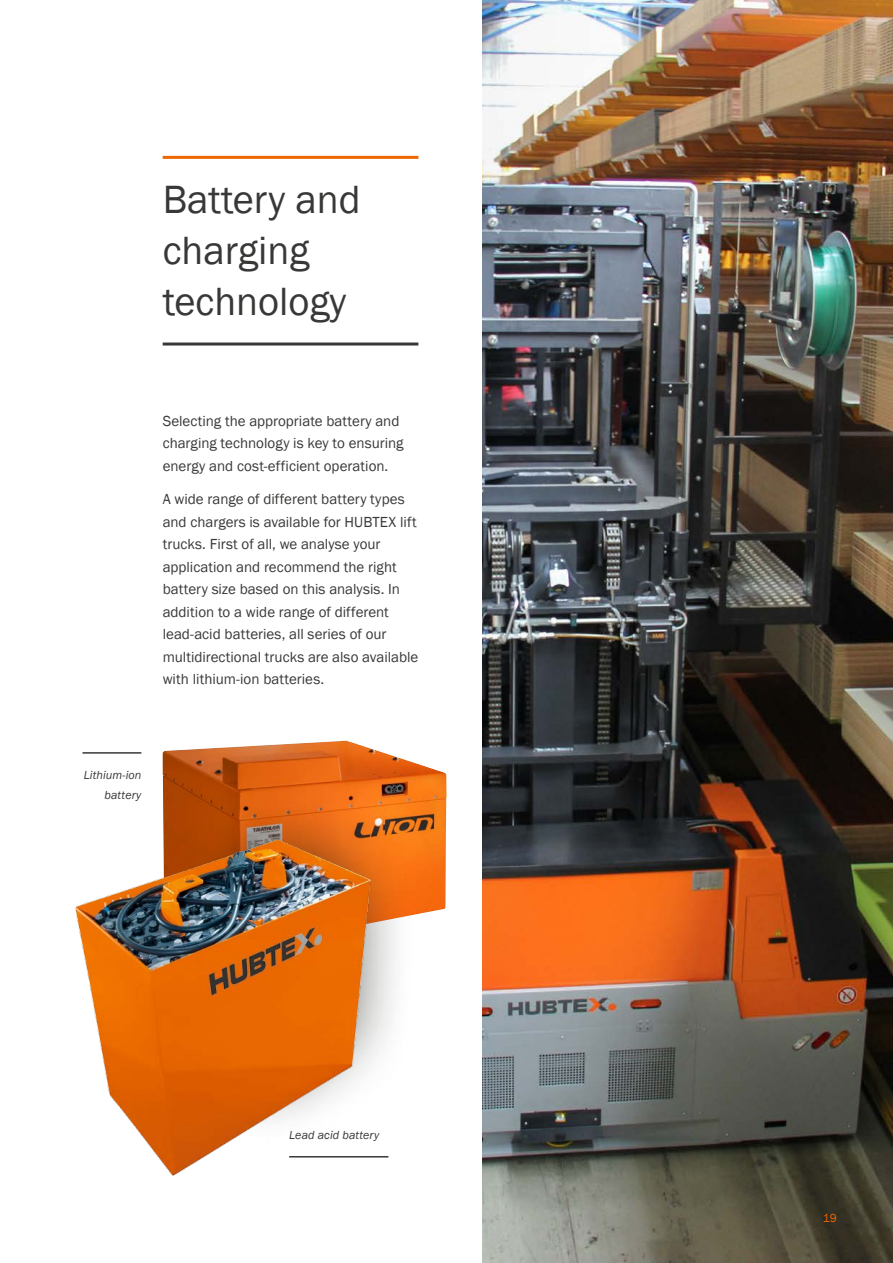
<style>
.page{position:relative;width:893px;height:1263px;background:#fff}
.page>*{position:absolute;margin:0;border:0;box-sizing:border-box;transform-origin:0 0}
.t1{font:40.5px/51px "Franklin Gothic";color:#383937}
.t2{font:15px/22.5px "Franklin Gothic";color:#383937}
.t3{font:italic 12px/19.5px "Franklin Gothic";letter-spacing:.005em;color:#383937;text-align:right}
.t4{font:12px "Franklin Gothic";color:#ee6700}
</style>
<div class="page">
<img style="left:482px;top:0;width:411px;height:1263px">
<img style="left:163px;top:741px;width:283px;height:174px">
<div style="left:155px;top:796px;width:260px;height:349px;background:#12120d;opacity:.75"></div>
<img style="left:75px;top:827px;width:318px;height:349px">
<hr style="left:163px;top:156px;width:255px;height:3px;background:#ee6700">
<hr style="left:163px;top:342px;width:255px;height:3px;background:#383937">
<hr style="left:82px;top:752px;width:59px;height:2px;background:#383937">
<hr style="left:289px;top:1156px;width:99px;height:1px;background:#383937">
<h1 class="t1" style="left:163px;top:175px;width:199px">Battery and charging technology</h1>
<p class="t2" style="left:163px;top:410px;width:242px">Selecting the appropriate battery and charging technology is key to ensuring energy and cost-efficient operation.</p>
<p class="t2" style="left:163px;top:488px;width:257px">A wide range of different battery types and chargers is available for HUBTEX lift trucks. First of all, we analyse your application and recommend the right battery size based on this analysis. In addition to a wide range of different lead-acid batteries, all series of our multidirectional trucks are also available with lithium-ion batteries.</p>
<p class="t3" style="left:84px;top:766px;width:59px">Lithium-ion battery</p>
<p class="t3" style="left:289px;top:1125px;width:92px">Lead acid battery</p>
<p class="t4" style="left:823px;top:1211px;width:15px">19</p>
</div>
